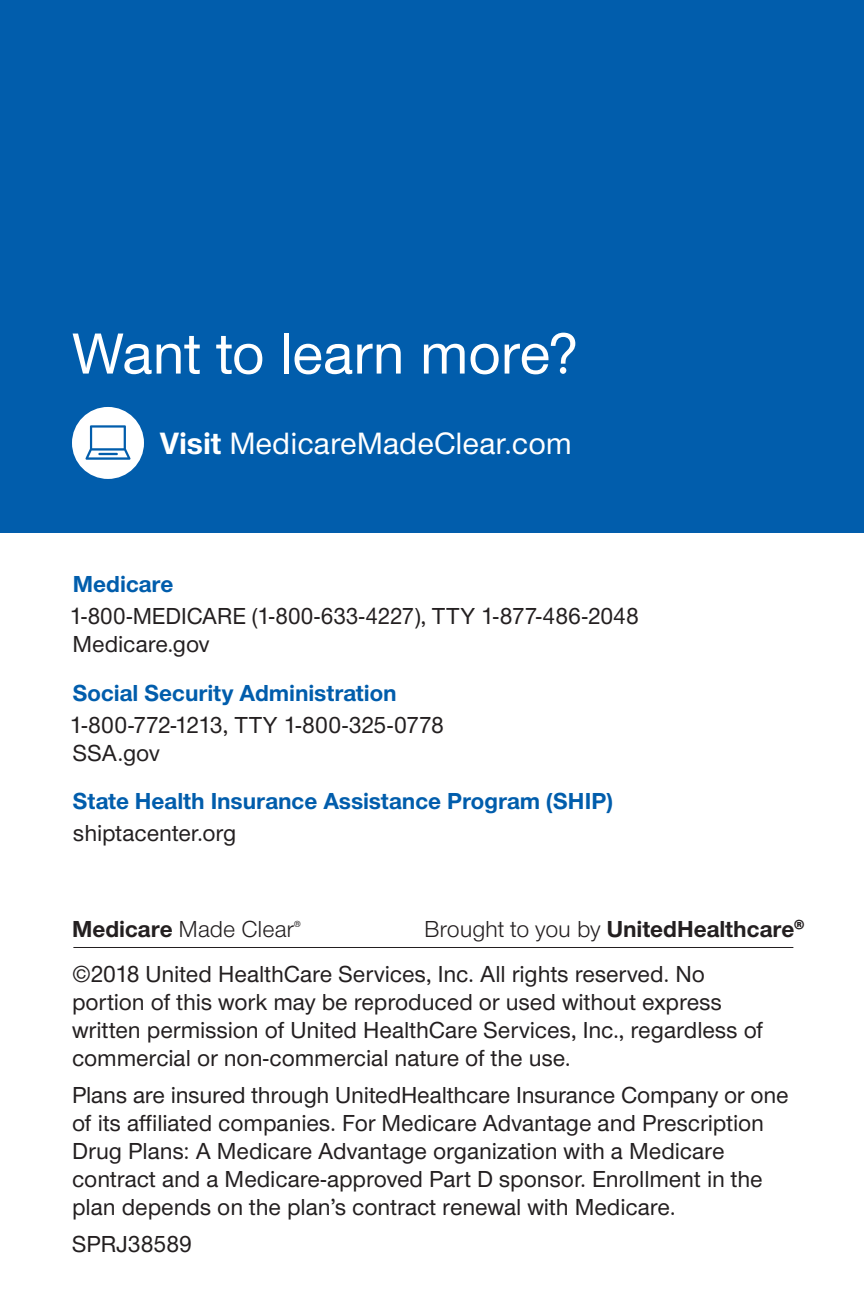
<style>
.page{position:relative;width:864px;height:1296px;background:#fff}
.page>*{position:absolute;margin:0;border:0;box-sizing:border-box;transform-origin:0 0}
.t1{font:500 60px "UHC Sans";letter-spacing:-.01em;color:#fff}
.t2{font:500 32px "UHC Sans";color:#fff}
.t3{font:500 24px/28px "UHC Sans";letter-spacing:-.005em;color:#231f20}
.t4{font:700 24px "UHC Sans";color:#015dac}
.t5{font:700 24px "UHC Sans";color:#231f20}
.t6{font:24px "UHC Sans";letter-spacing:-.005em;color:#231f20}
.s1{font-weight:700}
.s2{font-weight:400}
.s3{font-size:22px}
</style>
<div class="page">
<hr style="left:73px;top:947px;width:720px;height:1px;background:#231f20">
<div style="left:0;top:0;width:864px;height:533px;background:#015dac"></div>
<div style="left:72px;top:407px;width:72px;height:72px;background:#fff;border-radius:50%"></div>
<img style="left:81px;top:416px;width:54px;height:54px">
<h2 class="t1" style="left:72px;top:314px;width:507px">Want to learn more?</h2>
<p class="t2" style="left:160px;top:422px;width:414px"><span class="s1">Visit</span> MedicareMadeClear.com</p>
<h3 class="t4" style="left:73px;top:568px;width:102px">Medicare</h3>
<p class="t3" style="left:69px;top:601px;width:571px">1-800-MEDICARE (1-800-633-4227), TTY 1-877-486-2048<br>Medicare.gov</p>
<h3 class="t4" style="left:73px;top:677px;width:325px">Social Security Administration</h3>
<p class="t3" style="left:69px;top:710px;width:376px">1-800-772-1213, TTY 1-800-325-0778<br>SSA.gov</p>
<h3 class="t4" style="left:73px;top:785px;width:542px">State Health Insurance Assistance Program (SHIP)</h3>
<p class="t3" style="left:73px;top:818px;width:165px">shiptacenter.org</p>
<p class="t6" style="left:72px;top:914px;width:231px"><span class="s1">Medicare</span> Made Clear<sup>®</sup></p>
<p class="t5" style="left:424px;top:913px;width:382px"><span class="s2">Brought to you by</span> UnitedHealthcare<span class="s3">®</span></p>
<p class="t3" style="left:72px;top:959px;width:693px">©2018 United HealthCare Services, Inc. All rights reserved. No portion of this work may be reproduced or used without express written permission of United HealthCare Services, Inc., regardless of commercial or non-commercial nature of the use.</p>
<p class="t3" style="left:72px;top:1080px;width:718px">Plans are insured through UnitedHealthcare Insurance Company or one of its affiliated companies. For Medicare Advantage and Prescription Drug Plans: A Medicare Advantage organization with a Medicare contract and a Medicare-approved Part D sponsor. Enrollment in the plan depends on the plan’s contract renewal with Medicare.</p>
<p class="t3" style="left:72px;top:1229px;width:121px">SPRJ38589</p>
</div>
